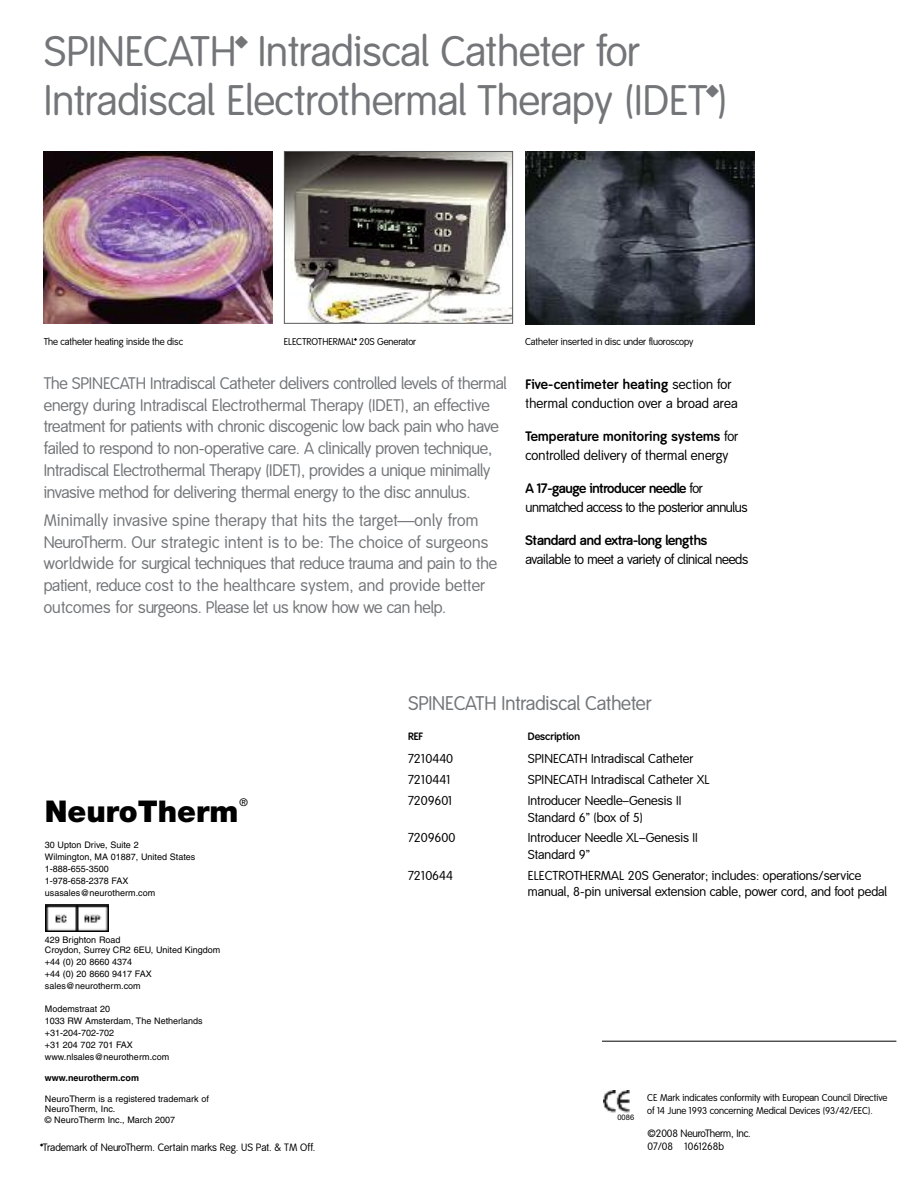
<style>
.page{position:relative;width:918px;height:1188px;background:#fff}
.page>*{position:absolute;margin:0;border:0;box-sizing:border-box;transform-origin:0 0}
.t1{font:42px/49.5px "Smith&Nephew";color:#737578}
.t2{font:900 30px "Helvetica Neue";color:#000}
.t3{font:19.5px "Smith&Nephew";letter-spacing:-.005em;color:#737578}
.t4{font:16.5px/21.8px "Smith&Nephew";letter-spacing:-.01em;color:#737578}
.t5{font:13.5px/19.5px "Smith&Nephew";letter-spacing:-.01em;color:#000}
.t6{font:13.5px/19.5px "Smith&Nephew";letter-spacing:.01em;color:#000}
.t7{font:13.5px/19.5px "Smith&Nephew";letter-spacing:.015em;color:#000}
.t8{font:700 13.5px "Smith&Nephew";letter-spacing:-.015em;color:#000}
.t9{font:12.75px/16.5px "Smith&Nephew";letter-spacing:.005em;color:#000}
.t10{font:10.5px "Smith&Nephew";color:#000}
.t11{font:700 10.5px "Smith&Nephew";color:#000}
.t12{font:10.5px "Helvetica";color:#000}
.t13{font:9.75px/12.8px "Smith&Nephew";letter-spacing:-.005em;color:#000}
.t14{font:9px/12px "Helvetica";color:#000}
.t15{font:700 9px "Helvetica";color:#000}
.t16{font:7.65px "Arial";color:#000}
.s1{font-weight:700}
</style>
<div class="page">
<svg style="left:45px;top:904px;width:64px;height:27px"></svg>
<img style="left:45px;top:905px;width:63px;height:26px">
<img style="left:525px;top:152px;width:229px;height:172px">
<img style="left:286px;top:153px;width:225px;height:169px">
<div style="left:284px;top:151px;width:229px;height:173px;border:1px solid #595959"></div>
<img style="left:43px;top:151px;width:229px;height:173px">
<hr style="left:602px;top:1041px;width:294px;height:1px;background:#000">
<img style="left:604px;top:1091px;width:26px;height:22px">
<h1 class="t1" style="left:44px;top:31px;width:685px">SPINECATH™ Intradiscal Catheter for<br>Intradiscal Electrothermal Therapy (IDET™)</h1>
<p class="t13" style="left:44px;top:337px;width:141px">The catheter heating inside the disc</p>
<p class="t13" style="left:284px;top:337px;width:134px">ELECTROTHERMAL™ 20S Generator</p>
<p class="t13" style="left:525px;top:337px;width:170px">Catheter inserted in disc under fluoroscopy</p>
<p class="t4" style="left:44px;top:374px;width:465px">The SPINECATH Intradiscal Catheter delivers controlled levels of thermal energy during Intradiscal Electrothermal Therapy (IDET), an effective treatment for patients with chronic discogenic low back pain who have failed to respond to non-operative care. A clinically proven technique, Intradiscal Electrothermal Therapy (IDET), provides a unique minimally invasive method for delivering thermal energy to the disc annulus.</p>
<p class="t4" style="left:44px;top:511px;width:455px">Minimally invasive spine therapy that hits the target—only from NeuroTherm. Our strategic intent is to be: The choice of surgeons worldwide for surgical techniques that reduce trauma and pain to the patient, reduce cost to the healthcare system, and provide better outcomes for surgeons. Please let us know how we can help.</p>
<p class="t7" style="left:525px;top:376px;width:214px"><span class="s1">Five-centimeter heating</span> section for thermal conduction over a broad area</p>
<p class="t6" style="left:525px;top:428px;width:214px"><span class="s1">Temperature monitoring systems</span> for controlled delivery of thermal energy</p>
<p class="t5" style="left:525px;top:480px;width:224px"><span class="s1">A 17-gauge introducer needle</span> for unmatched access to the posterior annulus</p>
<p class="t8" style="left:525px;top:535px;width:183px">Standard and extra-long lengths</p>
<p class="t5" style="left:525px;top:551px;width:224px">available to meet a variety of clinical needs</p>
<h2 class="t2" style="left:45px;top:800px;width:195px">NeuroTherm</h2>
<p class="t12" style="left:240px;top:799px;width:9px">®</p>
<p class="t14" style="left:45px;top:840px;width:152px">30 Upton Drive, Suite 2<br>Wilmington, MA 01887, United States<br>1-888-655-3500<br>1-978-658-2378 FAX usasales@neurotherm.com</p>
<p class="t14" style="left:45px;top:935px;width:177px;line-height:10.5px">429 Brighton Road<br>Croydon, Surrey CR2 6EU, United Kingdom</p>
<p class="t14" style="left:45px;top:957px;width:108px">+44 (0) 20 8660 4374<br>+44 (0) 20 8660 9417 FAX sales@neurotherm.com</p>
<p class="t14" style="left:45px;top:1003px;width:159px">Modemstraat 20<br>1033 RW Amsterdam, The Netherlands +31-204-702-702<br>+31 204 702 701 FAX www.nlsales@neurotherm.com</p>
<p class="t15" style="left:45px;top:1072px;width:96px">www.neurotherm.com</p>
<p class="t14" style="left:45px;top:1094px;width:166px;line-height:10.5px">NeuroTherm is a registered trademark of<br>NeuroTherm, Inc.<br>© NeuroTherm Inc., March 2007</p>
<p class="t3" style="left:408px;top:696px;width:245px">SPINECATH Intradiscal Catheter</p>
<p class="t11" style="left:408px;top:733px;width:17px">REF</p>
<p class="t11" style="left:528px;top:733px;width:54px">Description</p>
<p class="t9" style="left:408px;top:752px;width:47px">7210440</p>
<p class="t9" style="left:528px;top:752px;width:167px">SPINECATH Intradiscal Catheter</p>
<p class="t9" style="left:408px;top:773px;width:44px">7210441</p>
<p class="t9" style="left:528px;top:773px;width:183px">SPINECATH Intradiscal Catheter XL</p>
<p class="t9" style="left:408px;top:794px;width:46px">7209601</p>
<p class="t9" style="left:528px;top:794px;width:155px">Introducer Needle–Genesis II<br>Standard 6” (box of 5)</p>
<p class="t9" style="left:408px;top:831px;width:49px">7209600</p>
<p class="t9" style="left:528px;top:831px;width:172px">Introducer Needle XL–Genesis II<br>Standard 9”</p>
<p class="t9" style="left:408px;top:868px;width:47px">7210644</p>
<p class="t9" style="left:528px;top:868px;width:361px">ELECTROTHERMAL 20S Generator; includes: operations/service manual, 8-pin universal extension cable, power cord, and foot pedal</p>
<p class="t16" style="left:617px;top:1113px;width:18px">0086</p>
<p class="t13" style="left:647px;top:1092px;width:242px">CE Mark indicates conformity with European Council Directive of 14 June 1993 concerning Medical Devices (93/42/EEC).</p>
<p class="t10" style="left:648px;top:1130px;width:105px">©2008 NeuroTherm, Inc.</p>
<p class="t10" style="left:40px;top:1143px;width:277px">™Trademark of NeuroTherm. Certain marks Reg. US Pat. &amp; TM Off.</p>
<p class="t10" style="left:648px;top:1143px;width:78px">07/08 1061268b</p>
</div>
